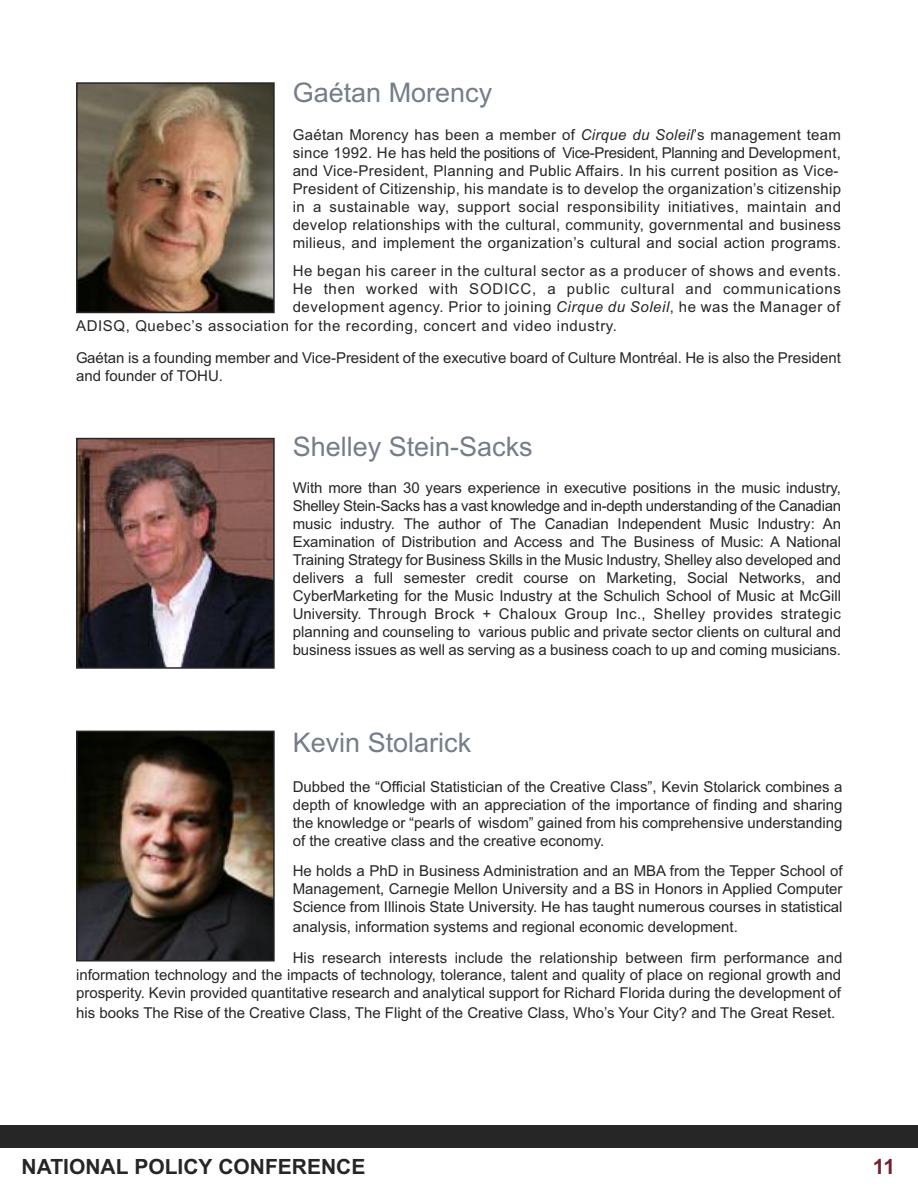
<style>
.page{position:relative;width:918px;height:1188px;background:#fff}
.page>*{position:absolute;margin:0;border:0;box-sizing:border-box;transform-origin:0 0}
.t1{font:27px "Arial";color:#757d8a}
.t2{font:700 21px "Arial";color:#272627}
.t3{font:700 21px "Arial";color:#71222e}
.t4{font:15px/18px "Arial";letter-spacing:.01em;color:#272627}
.t5{font:15px "Arial";letter-spacing:.04em;color:#272627}
.t6{font:15px "Arial";letter-spacing:.035em;color:#272627}
.t7{font:15px "Arial";letter-spacing:.05em;color:#272627}
.s1{font-style:italic}
</style>
<div class="page">
<img style="left:79px;top:85px;width:193px;height:225px">
<div style="left:76px;top:82px;width:199px;height:231px;border:2px solid #272627"></div>
<img style="left:79px;top:441px;width:193px;height:225px">
<div style="left:76px;top:438px;width:199px;height:231px;border:2px solid #272627"></div>
<div style="left:1px;top:1126px;width:917px;height:22px;background:#272627"></div>
<img style="left:79px;top:734px;width:193px;height:225px">
<div style="left:76px;top:731px;width:199px;height:231px;border:2px solid #272627"></div>
<h1 class="t1" style="left:293px;top:77px;width:201px">Gaétan Morency</h1>
<p class="t4" style="left:293px;top:125px;width:550px">Gaétan Morency has been a member of <span class="s1">Cirque du Soleil</span>’s management team since 1992. He has held the positions of Vice-President, Planning and Development, and Vice-President, Planning and Public Affairs. In his current position as Vice-President of Citizenship, his mandate is to develop the organization’s citizenship in a sustainable way, support social responsibility initiatives, maintain and develop relationships with the cultural, community, governmental and business milieus, and implement the organization’s cultural and social action programs.</p>
<p class="t6" style="left:293px;top:262px;width:550px">He began his career in the cultural sector as a producer of shows and events.</p>
<p class="t7" style="left:293px;top:280px;width:550px">He then worked with SODICC, a public cultural and communications</p>
<p class="t5" style="left:293px;top:298px;width:549px">development agency. Prior to joining <span class="s1">Cirque du Soleil</span>, he was the Manager of</p>
<p class="t5" style="left:76px;top:317px;width:542px">ADISQ, Quebec’s association for the recording, concert and video industry.</p>
<p class="t4" style="left:76px;top:348px;width:766px">Gaétan is a founding member and Vice-President of the executive board of Culture Montréal. He is also the President and founder of TOHU.</p>
<h1 class="t1" style="left:293px;top:431px;width:242px">Shelley Stein-Sacks</h1>
<p class="t4" style="left:293px;top:479px;width:550px;text-align:justify">With more than 30 years experience in executive positions in the music industry, Shelley Stein-Sacks has a vast knowledge and in-depth understanding of the Canadian music industry. The author of The Canadian Independent Music Industry: An Examination of Distribution and Access and The Business of Music: A National Training Strategy for Business Skills in the Music Industry, Shelley also developed and delivers a full semester credit course on Marketing, Social Networks, and CyberMarketing for the Music Industry at the Schulich School of Music at McGill University. Through Brock + Chaloux Group Inc., Shelley provides strategic planning and counseling to various public and private sector clients on cultural and business issues as well as serving as a business coach to up and coming musicians.</p>
<h1 class="t1" style="left:293px;top:727px;width:180px">Kevin Stolarick</h1>
<p class="t4" style="left:293px;top:777px;width:551px;text-align:justify">Dubbed the “Official Statistician of the Creative Class”, Kevin Stolarick combines a depth of knowledge with an appreciation of the importance of finding and sharing the knowledge or “pearls of wisdom” gained from his comprehensive understanding of the creative class and the creative economy.</p>
<p class="t4" style="left:293px;top:861px;width:551px;text-align:justify">He holds a PhD in Business Administration and an MBA from the Tepper School of Management, Carnegie Mellon University and a BS in Honors in Applied Computer Science from Illinois State University. He has taught numerous courses in statistical</p>
<p class="t4" style="left:293px;top:911px;width:551px;line-height:31.3px">analysis, information systems and regional economic development.<br>His research interests include the relationship between firm performance and</p>
<p class="t4" style="left:76px;top:966px;width:766px">information technology and the impacts of technology, tolerance, talent and quality of place on regional growth and prosperity. Kevin provided quantitative research and analytical support for Richard Florida during the development of</p>
<p class="t4" style="left:76px;top:1004px;width:761px">his books The Rise of the Creative Class, The Flight of the Creative Class, Who’s Your City? and The Great Reset.</p>
<h2 class="t2" style="left:22px;top:1155px;width:345px">NATIONAL POLICY CONFERENCE</h2>
<h2 class="t3" style="left:873px;top:1155px;width:24px">11</h2>
</div>
